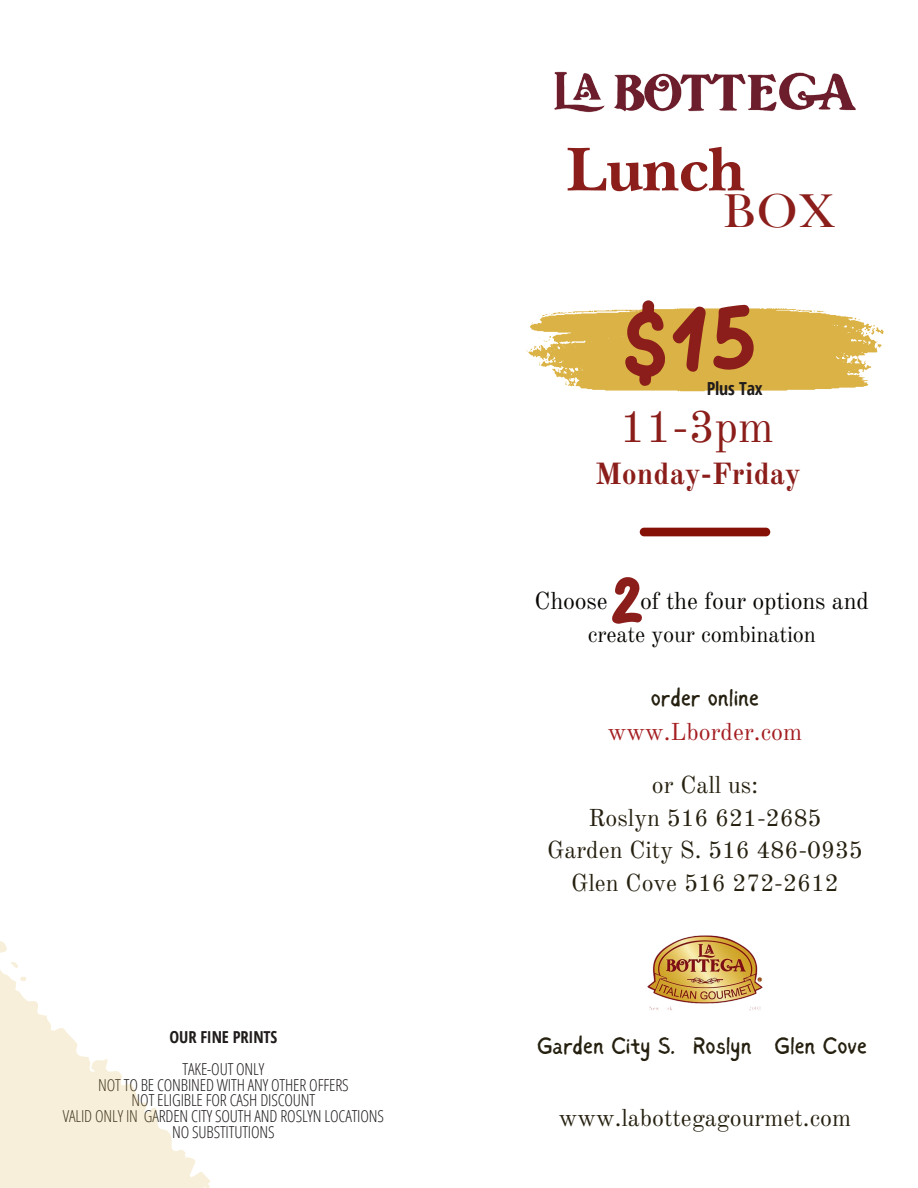
<style>
.page{position:relative;width:918px;height:1188px;background:#fff}
.page>*{position:absolute;margin:0;border:0;box-sizing:border-box;transform-origin:0 0}
.t1{font:77.85px "Lazydog";color:#8b1e1a}
.t2{font:700 64.5px "New Baskerville ITC Pro";color:#8b1e1a}
.t3{font:58.05px "Lazydog";color:#8b1e1a}
.t4{font:49.8px "New Baskerville ITC Pro";color:#8b1e1a}
.t5{font:45px "Old Standard";color:#8b1e1a}
.t6{font:700 30px "Old Standard";color:#8b1e1a}
.t7{font:24px/32.7px "Old Standard";color:#25200f;text-align:center}
.t8{font:24px "Sigher";color:#25200f}
.t9{font:24px "Old Standard";letter-spacing:-.01em;color:#080704}
.t10{font:24px "Old Standard";color:#a41d21}
.t11{font:22.5px "Old Standard";letter-spacing:-.01em;color:#080704}
.t12{font:700 18px "Open Sans Condensed";letter-spacing:-.01em;color:#211c1c}
.t13{font:300 16.5px/15.8px "Open Sans Condensed";letter-spacing:-.01em;color:#211c1c;text-align:center}
.t14{font:700 16.5px "Open Sans Condensed";letter-spacing:-.01em;color:#211c1c}
</style>
<div class="page">
<img style="left:647px;top:935px;width:116px;height:76px">
<svg style="left:0;top:970px;width:211px;height:218px;fill:#f7efd9"></svg>
<svg style="left:0;top:941px;width:7px;height:12px"></svg>
<svg style="left:11px;top:962px;width:7px;height:6px"></svg>
<svg style="left:20px;top:976px;width:7px;height:6px"></svg>
<img style="left:554px;top:71px;width:302px;height:42px">
<svg style="left:526px;top:308px;width:358px;height:83px;background:#e1bf64"></svg>
<div style="left:640px;top:528px;width:130px;height:8px;background:#841006;border-radius:4px"></div>
<p class="t14" style="left:170px;top:1026px;width:109px">OUR FINE PRINTS</p>
<p class="t13" style="left:63px;top:1060px;width:323px">TAKE-OUT ONLY<br>NOT TO BE CONBINED WITH ANY OTHER OFFERS<br>NOT ELIGIBLE FOR CASH DISCOUNT<br>VALID ONLY IN GARDEN CITY SOUTH AND ROSLYN LOCATIONS<br>NO SUBSTITUTIONS</p>
<h2 class="t2" style="left:567px;top:132px;width:180px">Lunch</h2>
<h3 class="t4" style="left:723px;top:182px;width:114px">BOX</h3>
<h1 class="t1" style="left:621px;top:290px;width:138px">$15</h1>
<p class="t12" style="left:707px;top:375px;width:58px">Plus Tax</p>
<h3 class="t5" style="left:620px;top:399px;width:155px">11-3pm</h3>
<h3 class="t6" style="left:595px;top:455px;width:207px">Monday-Friday</h3>
<h3 class="t3" style="left:609px;top:564px;width:37px">2</h3>
<h3 class="t9" style="left:535px;top:586px;width:75px">Choose</h3>
<h3 class="t9" style="left:640px;top:586px;width:230px">of the four options and</h3>
<h3 class="t11" style="left:588px;top:620px;width:230px">create your combination</h3>
<h3 class="t8" style="left:651px;top:682px;width:110px">order online</h3>
<h3 class="t10" style="left:608px;top:717px;width:196px">www.Lborder.com</h3>
<h3 class="t7" style="left:547px;top:769px;width:317px">or Call us:<br>Roslyn 516 621-2685<br>Garden City S. 516 486-0935<br>Glen Cove 516 272-2612</h3>
<h3 class="t8" style="left:537px;top:1030px;width:216px">Garden City S. Roslyn</h3>
<h3 class="t8" style="left:775px;top:1030px;width:94px">Glen Cove</h3>
<h3 class="t7" style="left:559px;top:1102px;width:294px">www.labottegagourmet.com</h3>
</div>
